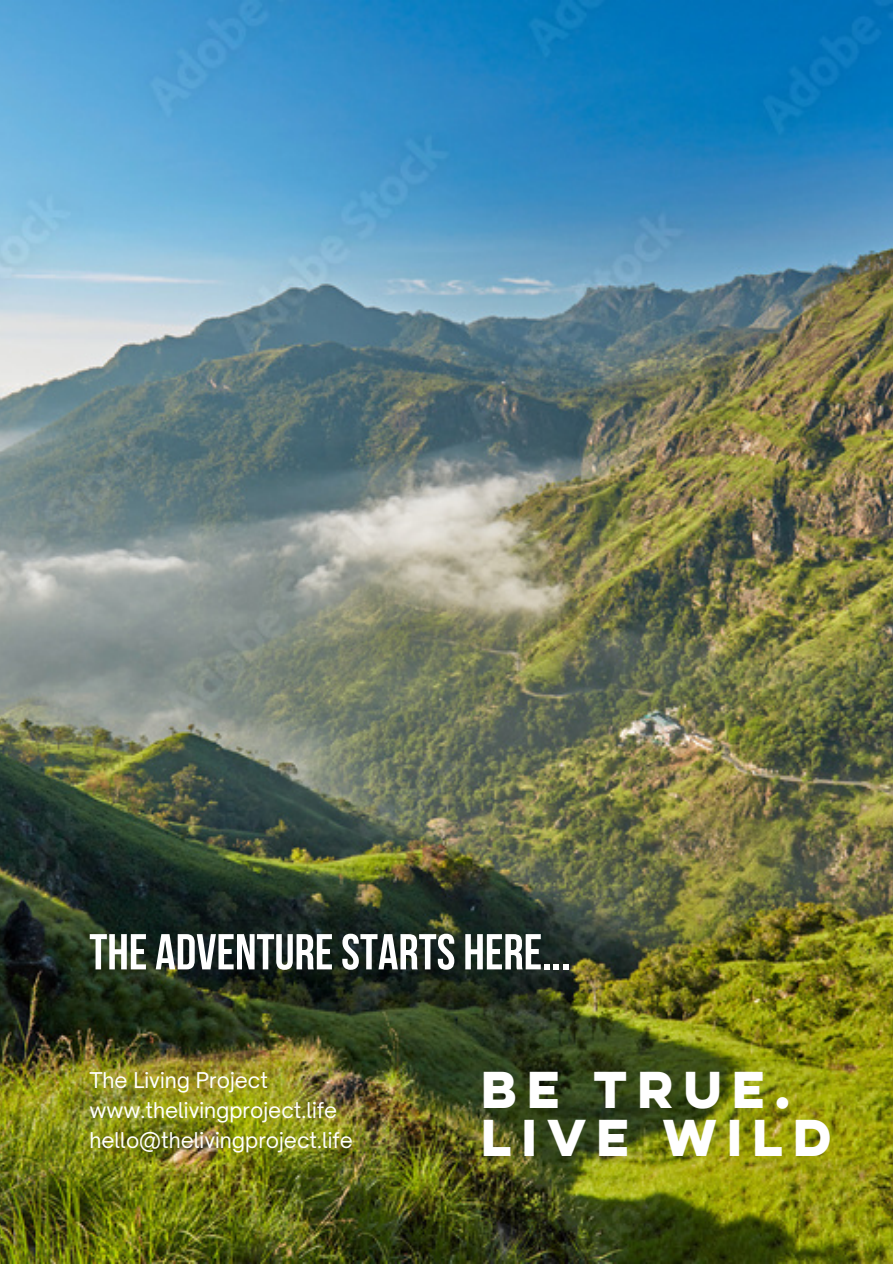
<style>
.page{position:relative;width:893px;height:1264px;background:#fff}
.page>*{position:absolute;margin:0;border:0;box-sizing:border-box;transform-origin:0 0}
.t1{font:700 50.4px "Bebas Neue";color:#fff}
.t2{font:700 46.35px "Lulo Clean W01 One";color:#fff}
.t3{font:20.85px/29.7px "Open Sauce One";color:#fff}
</style>
<div class="page">
<img style="left:0;top:0;width:892px;height:1263px">
<p class="t1" style="left:89px;top:931px;width:482px">THE ADVENTURESTARTS HERE...</p>
<p class="t3" style="left:89px;top:1065px;width:180px">The Living Project</p>
<p class="t3" style="left:89px;top:1095px;width:265px">www.thelivingproject.life hello@thelivingproject.life</p>
<p class="t2" style="left:481px;top:1053px;width:321px">BE TRUE.</p>
<p class="t2" style="left:481px;top:1102px;width:362px">LIVE WILD</p>
</div>
